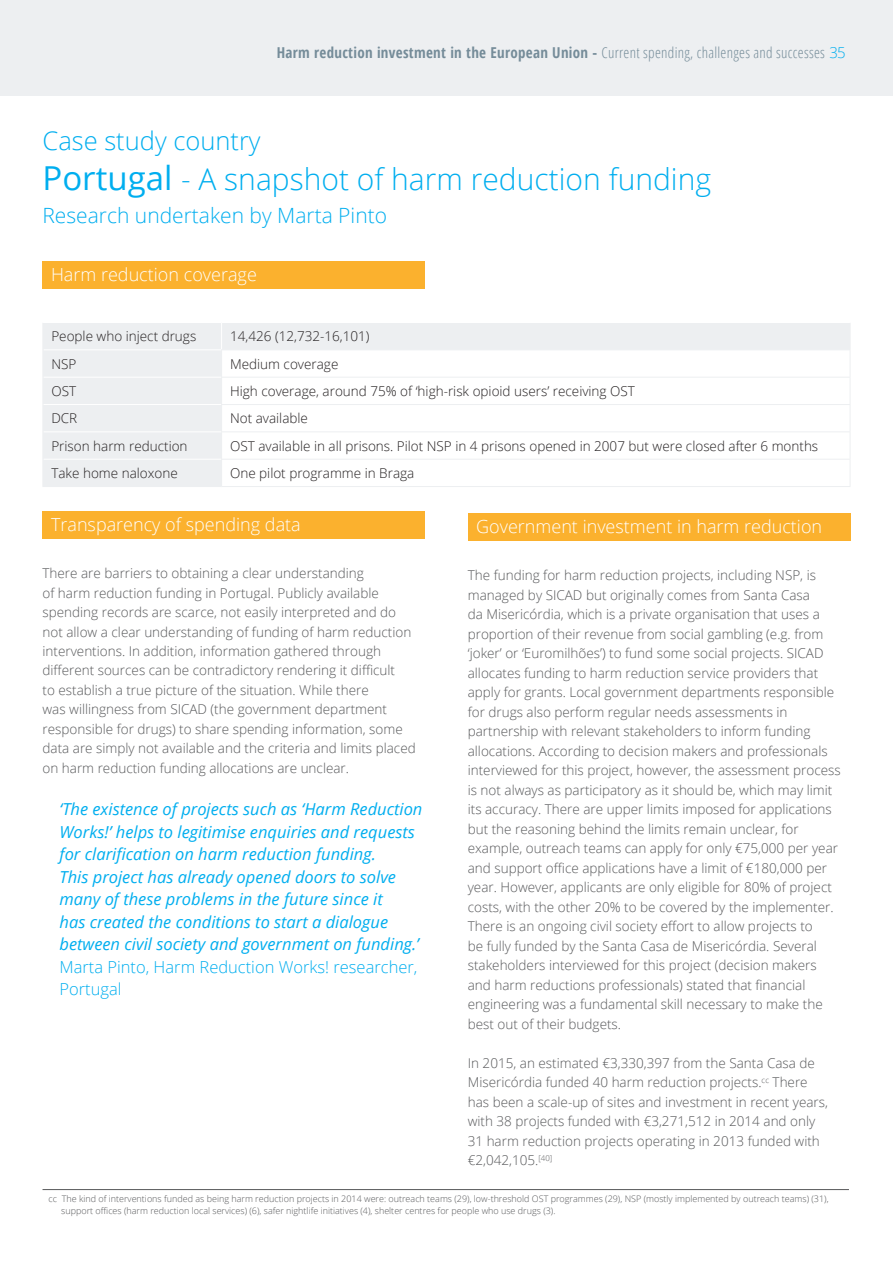
<style>
.page{position:relative;width:893px;height:1263px;background:#fff}
.page>*{position:absolute;margin:0;border:0;box-sizing:border-box;transform-origin:0 0}
.t1{font:300 30px "Open Sans";color:#00aeef}
.t2{font:300 25.5px "Open Sans";color:#00aeef}
.t3{font:300 21px "Open Sans";color:#00aeef}
.t4{font:300 18px "Open Sans";color:#fff}
.t5{font:italic 16.5px/22.5px "Open Sans";color:#00aeef}
.t6{font:300 16.5px/22.5px "Open Sans";color:#00aeef}
.t7{font:700 condensed 15px "Open Sans";letter-spacing:.02em;color:#758c99}
.t8{font:300 13.5px/19.5px "Open Sans";color:#57585a}
.t9{font:300 13.5px "Open Sans";color:#231f20}
.t10{font:300 9px/12px "Open Sans";color:#57585a}
.s1{font-weight:300}
.s2{font-weight:300;font-stretch:normal;color:#00aeef}
.s3{font-weight:400;font-size:33px}
</style>
<div class="page">
<div style="left:0;top:0;width:893px;height:95px;background:#edeff1"></div>
<div style="left:43px;top:511px;width:382px;height:28px;background:#fbb12e"></div>
<div style="left:468px;top:513px;width:382px;height:28px;background:#fbb12e"></div>
<div style="left:43px;top:261px;width:382px;height:28px;background:#fbb12e"></div>
<div style="left:44px;top:323px;width:806px;height:163px;background:#edeff1"></div>
<svg style="left:222px;top:350px;width:628px;height:136px"></svg>
<hr style="left:43px;top:349px;width:178px;height:1px;background:#fff">
<hr style="left:43px;top:377px;width:178px;height:1px;background:#fff">
<hr style="left:43px;top:404px;width:178px;height:1px;background:#fff">
<hr style="left:43px;top:431px;width:178px;height:1px;background:#fff">
<hr style="left:43px;top:459px;width:178px;height:1px;background:#fff">
<hr style="left:221px;top:349px;width:629px;height:1px;background:#edeff1">
<hr style="left:221px;top:377px;width:629px;height:1px;background:#edeff1">
<hr style="left:221px;top:404px;width:629px;height:1px;background:#edeff1">
<hr style="left:221px;top:431px;width:629px;height:1px;background:#edeff1">
<hr style="left:221px;top:459px;width:629px;height:1px;background:#edeff1">
<svg style="left:221px;top:323px;width:1px;height:163px"></svg>
<svg style="left:43px;top:323px;width:1px;height:163px"></svg>
<svg style="left:850px;top:323px;width:1px;height:163px"></svg>
<hr style="left:43px;top:486px;width:179px;height:1px;background:#edeff1">
<hr style="left:222px;top:486px;width:628px;height:1px;background:#edeff1">
<hr style="left:43px;top:1189px;width:806px;height:1px;background:#57585a">
<p class="t7" style="left:277px;top:42px;width:570px">Harm reduction investment in the European Union - <span class="s1">Current spending, challenges and successes</span> <span class="s2">35</span></p>
<h2 class="t2" style="left:43px;top:123px;width:220px">Case study country</h2>
<h1 class="t1" style="left:43px;top:158px;width:670px"><span class="s3">Portugal</span> - A snapshot of harm reduction funding</h1>
<h3 class="t3" style="left:43px;top:201px;width:346px">Research undertaken by Marta Pinto</h3>
<h3 class="t4" style="left:51px;top:262px;width:207px">Harm reduction coverage</h3>
<p class="t9" style="left:51px;top:327px;width:146px">People who inject drugs</p>
<p class="t9" style="left:230px;top:327px;width:141px">14,426 (12,732-16,101)</p>
<p class="t9" style="left:51px;top:354px;width:26px">NSP</p>
<p class="t9" style="left:230px;top:354px;width:110px">Medium coverage</p>
<p class="t9" style="left:51px;top:382px;width:26px">OST</p>
<p class="t9" style="left:230px;top:382px;width:406px">High coverage, around 75% of ‘high-risk opioid users’ receiving OST</p>
<p class="t9" style="left:51px;top:409px;width:27px">DCR</p>
<p class="t9" style="left:230px;top:409px;width:79px">Not available</p>
<p class="t9" style="left:51px;top:436px;width:138px">Prison harm reduction</p>
<p class="t9" style="left:230px;top:436px;width:590px">OST available in all prisons. Pilot NSP in 4 prisons opened in 2007 but were closed after 6 months</p>
<p class="t9" style="left:51px;top:464px;width:128px">Take home naloxone</p>
<p class="t9" style="left:230px;top:464px;width:186px">One pilot programme in Braga</p>
<h3 class="t4" style="left:51px;top:512px;width:251px">Transparency of spending data</h3>
<p class="t8" style="left:43px;top:563px;width:375px">There are barriers to obtaining a clear understanding<br>of harm reduction funding in Portugal. Publicly available spending records are scarce, not easily interpreted and do not allow a clear understanding of funding of harm reduction interventions. In addition, information gathered through different sources can be contradictory rendering it difficult<br>to establish a true picture of the situation. While there<br>was willingness from SICAD (the government department responsible for drugs) to share spending information, some data are simply not available and the criteria and limits placed on harm reduction funding allocations are unclear.</p>
<p class="t5" style="left:60px;top:797px;width:364px">‘The existence of projects such as ‘Harm Reduction Works!’ helps to legitimise enquiries and requests for clarification on harm reduction funding.<br>This project has already opened doors to solve many of these problems in the future since it<br>has created the conditions to start a dialogue between civil society and government on funding.’</p>
<p class="t6" style="left:60px;top:955px;width:359px">Marta Pinto, Harm Reduction Works! researcher,<br>Portugal</p>
<h3 class="t4" style="left:476px;top:514px;width:347px">Government investment in harm reduction</h3>
<p class="t8" style="left:468px;top:565px;width:375px">The funding for harm reduction projects, including NSP, is managed by SICAD but originally comes from Santa Casa<br>da Misericórdia, which is a private organisation that uses a proportion of their revenue from social gambling (e.g. from ‘joker’ or ‘Euromilhões’) to fund some social projects. SICAD allocates funding to harm reduction service providers that apply for grants. Local government departments responsible for drugs also perform regular needs assessments in partnership with relevant stakeholders to inform funding allocations. According to decision makers and professionals interviewed for this project, however, the assessment process is not always as participatory as it should be, which may limit its accuracy. There are upper limits imposed for applications but the reasoning behind the limits remain unclear, for example, outreach teams can apply for only €75,000 per year and support office applications have a limit of €180,000 per year. However, applicants are only eligible for 80% of project costs, with the other 20% to be covered by the implementer.<br>There is an ongoing civil society effort to allow projects to<br>be fully funded by the Santa Casa de Misericórdia. Several stakeholders interviewed for this project (decision makers and harm reductions professionals) stated that financial engineering was a fundamental skill necessary to make the best out of their budgets.</p>
<p class="t8" style="left:468px;top:1052px;width:362px">In 2015, an estimated €3,330,397 from the Santa Casa de Misericórdia funded 40 harm reduction projects.<sup>cc</sup> There has been a scale-up of sites and investment in recent years, with 38 projects funded with €3,271,512 in 2014 and only 31 harm reduction projects operating in 2013 funded with €2,042,105.<sup>[40]</sup></p>
<p class="t10" style="left:61px;top:1193px;width:769px;text-indent:-13px">cc The kind of interventions funded as being harm reduction projects in 2014 were: outreach teams (29), low-threshold OST programmes (29), NSP (mostly implemented by outreach teams) (31), support offices (harm reduction local services) (6), safer nightlife initiatives (4), shelter centres for people who use drugs (3).</p>
</div>
